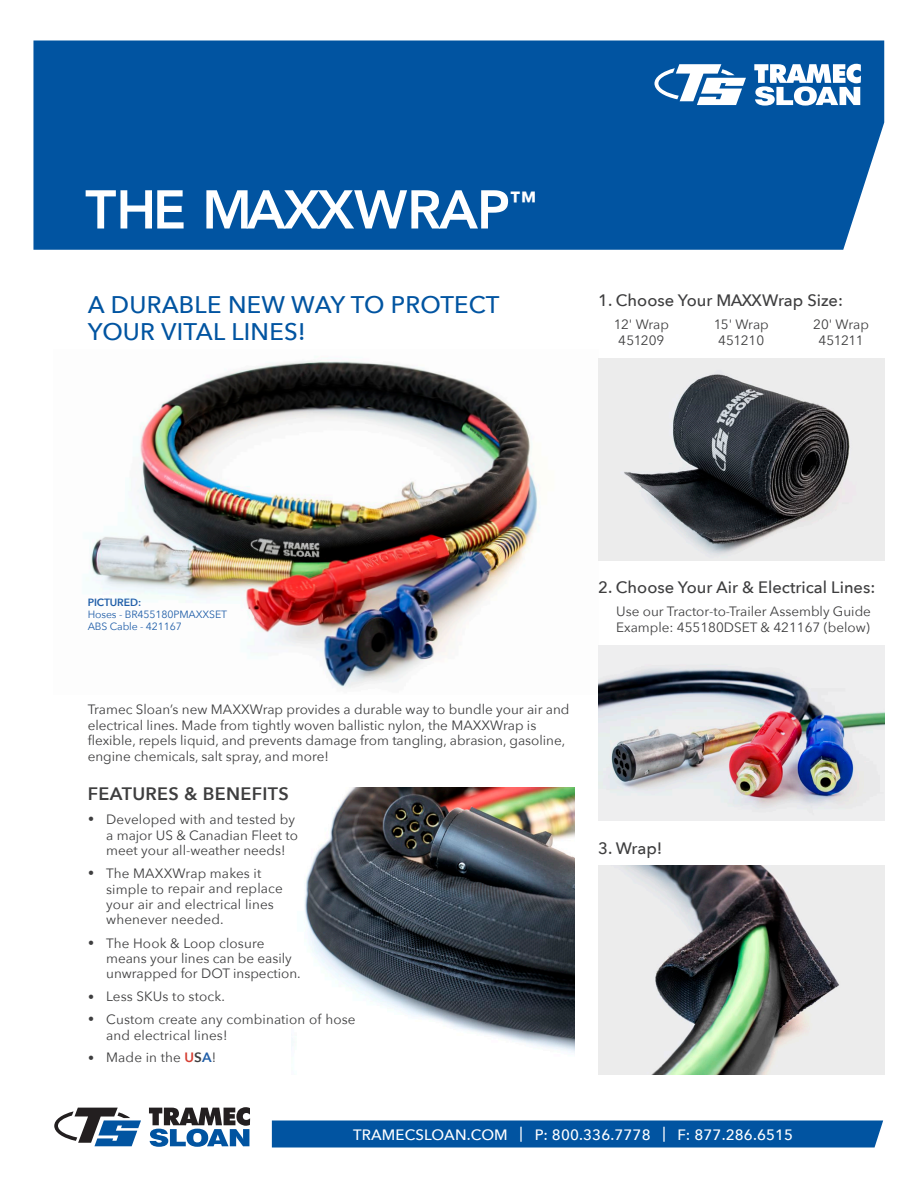
<style>
.page{position:relative;width:918px;height:1188px;background:#fff}
.page>*{position:absolute;margin:0;border:0;box-sizing:border-box;transform-origin:0 0}
.Cat_section_heading{font:800 54px "Avenir";letter-spacing:-.04em;color:#fff}
.t1{font:500 24px/27px "Avenir Next";letter-spacing:.01em;color:#0154a1}
.t2{font:600 18px "Avenir Next";letter-spacing:.02em;color:#3e3e3f}
.t3{font:500 16.5px "Avenir Next";color:#3e3e3f}
.t4{font:500 15px "Avenir Next";letter-spacing:.01em;color:#fff}
.t5{font:13.5px/15.8px "Avenir Next";color:#3e3e3f}
.t6{font:13.5px/15.8px "Avenir Next";letter-spacing:-.025em;color:#3e3e3f;text-align:center}
.t7{font:10.5px/12px "Avenir Next";letter-spacing:-.01em;color:#205ea8}
.s1{font-weight:600}
.s2{font-size:12px}
.s3{font-weight:600;color:#d53f33}
.s4{font-weight:600;color:#205ea8}
</style>
<div class="page">
<div style="left:33px;top:40px;width:851px;height:210px;background:#0154a1"></div>
<svg style="left:654px;top:64px;width:92px;height:41px"></svg>
<svg style="left:754px;top:64px;width:107px;height:42px"></svg>
<svg style="left:272px;top:1120px;width:611px;height:28px;background:#0b5ba4"></svg>
<svg style="left:54px;top:1108px;width:87px;height:38px"></svg>
<svg style="left:149px;top:1107px;width:101px;height:40px"></svg>
<img style="left:90px;top:360px;width:448px;height:329px">
<img style="left:598px;top:866px;width:286px;height:209px">
<img style="left:598px;top:359px;width:286px;height:202px">
<img style="left:598px;top:645px;width:286px;height:176px">
<img style="left:292px;top:787px;width:283px;height:267px">
<p class="Cat_section_heading" style="left:85px;top:168px;width:452px">THE MAXXWRAP<sup>™</sup></p>
<p class="t1" style="left:88px;top:291px;width:413px">A DURABLE NEW WAY TO PROTECT<br>YOUR VITAL LINES!</p>
<p class="t3" style="left:598px;top:286px;width:246px">1. Choose Your MAXXWrap Size:</p>
<p class="t5" style="left:614px;top:316px;width:57px;text-align:center">12' Wrap<br>451209</p>
<p class="t5" style="left:714px;top:316px;width:57px;text-align:center">15' Wrap<br>451210</p>
<p class="t6" style="left:813px;top:316px;width:57px">20' Wrap<br>451211</p>
<p class="t7" style="left:88px;top:596px;width:141px"><span class="s1">PICTURED:<br></span>Hoses - BR455180PMAXXSET<br>ABS Cable - 421167</p>
<p class="t5" style="left:88px;top:701px;width:483px">Tramec Sloan’s new MAXXWrap provides a durable way to bundle your air and electrical lines. Made from tightly woven ballistic nylon, the MAXXWrap is flexible, repels liquid, and prevents damage from tangling, abrasion, gasoline, engine chemicals, salt spray, and more!</p>
<p class="t2" style="left:88px;top:778px;width:203px">FEATURES &amp; BENEFITS</p>
<p class="t5" style="left:106px;top:811px;width:193px;text-indent:-18px"><span class="s2">•</span> Developed with and tested by a major US &amp; Canadian Fleet to meet your all-weather needs!</p>
<p class="t5" style="left:106px;top:865px;width:178px;text-indent:-18px"><span class="s2">•</span> The MAXXWrap makes it simple to repair and replace your air and electrical lines whenever needed.</p>
<p class="t5" style="left:106px;top:935px;width:196px;line-height:15.3px;text-indent:-18px"><span class="s2">•</span> The Hook &amp; Loop closure means your lines can be easily unwrapped for DOT inspection.</p>
<p class="t5" style="left:88px;top:988px;width:138px"><span class="s2">•</span> Less SKUs to stock.</p>
<p class="t5" style="left:106px;top:1011px;width:251px;text-indent:-18px"><span class="s2">•</span> Custom create any combination of hose and electrical lines!</p>
<p class="t5" style="left:88px;top:1049px;width:130px"><span class="s2">•</span> Made in the <span class="s3">U</span><span class="s1">S</span><span class="s4">A</span>!</p>
<p class="t3" style="left:598px;top:574px;width:279px">2. Choose Your Air &amp; Electrical Lines:</p>
<p class="t5" style="left:616px;top:603px;width:256px">Use our Tractor-to-Trailer Assembly Guide<br>Example: 455180DSET &amp; 421167 (below)</p>
<p class="t3" style="left:598px;top:834px;width:66px">3. Wrap!</p>
<p class="t4" style="left:353px;top:1122px;width:442px">TRAMECSLOAN.COM | P: 800.336.7778 | F: 877.286.6515</p>
</div>
